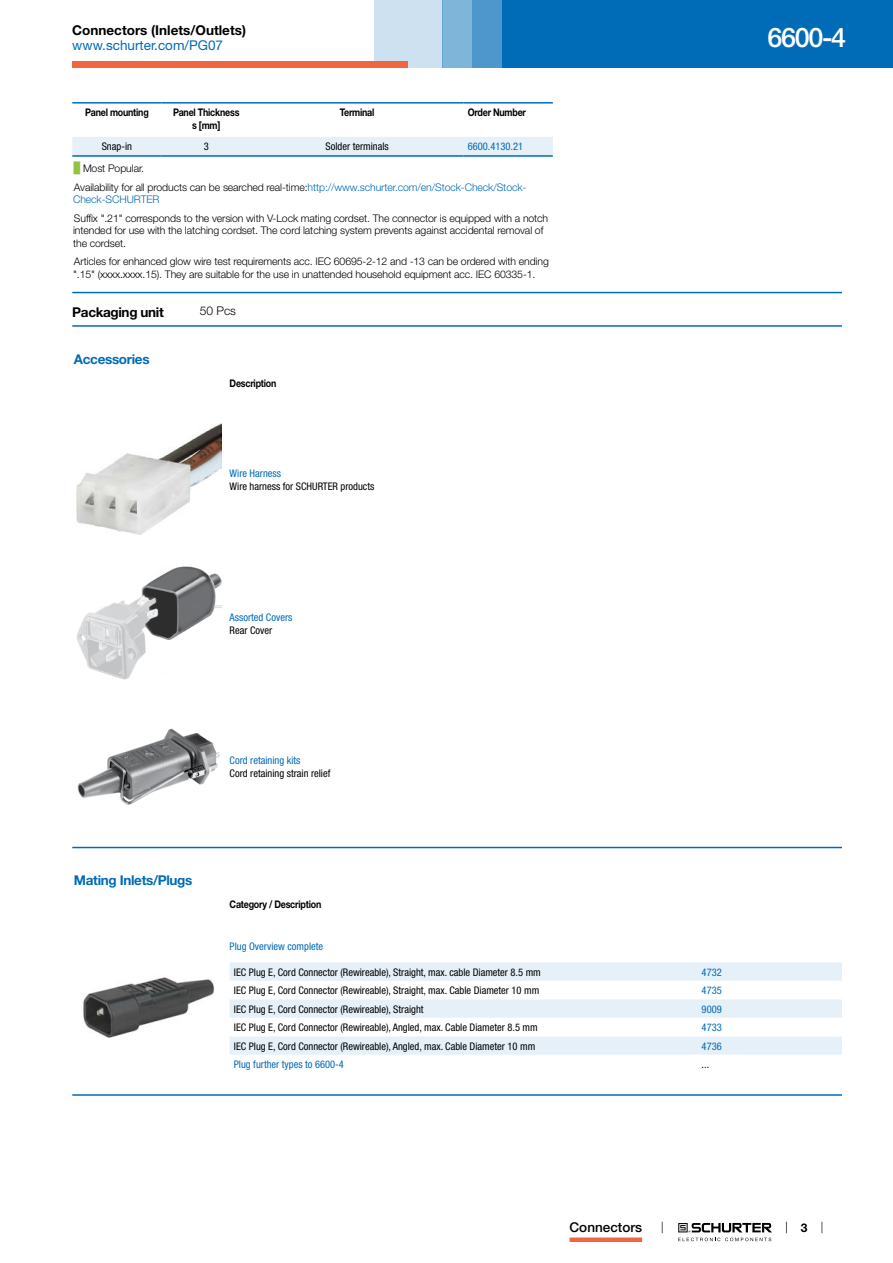
<style>
.page{position:relative;width:893px;height:1263px;background:#fff}
.page>*{position:absolute;margin:0;border:0;box-sizing:border-box;transform-origin:0 0}
.t1{font:500 27px "Helvetica Neue LT";color:#fff}
.t2{font:700 13.5px "Helvetica Neue LT";letter-spacing:-.025em;color:#006bb6}
.t3{font:700 13.5px "Helvetica Neue LT";color:#000}
.t4{font:13.5px "Helvetica Neue LT";color:#006bb6}
.t5{font:700 13.5px "Helvetica Neue LT";letter-spacing:-.025em;color:#000}
.t6{font:500 13.5px "Helvetica Neue LT";color:#000}
.t7{font:300 12px "Helvetica Neue LT";color:#000}
.t8{font:700 12px "Helvetica Neue LT";color:#000}
.t9{font:300 10.5px/12.6px "Helvetica Neue LT";letter-spacing:-.01em;color:#000}
.t10{font:condensed 10.5px "Helvetica Neue LT";color:#000}
.t11{font:condensed 10.5px "Helvetica Neue LT";color:#006bb6}
.t12{font:700 10.5px/12.6px "Helvetica Neue LT";letter-spacing:-.025em;color:#000;text-align:center;scale:.85 1}
.t13{font:300 10.5px "Helvetica Neue LT";letter-spacing:-.01em;color:#006bb6}
.s1{font-family:"Arial Unicode MS";font-weight:400;color:#8dc63f}
.s2{color:#006bb6}
</style>
<div class="page">
<svg style="left:678px;top:1223px;width:94px;height:18px"></svg>
<div style="left:502px;top:0;width:391px;height:68px;background:#006bb6"></div>
<div style="left:442px;top:0;width:30px;height:68px;background:#80b5da"></div>
<div style="left:472px;top:0;width:30px;height:68px;background:#4d97cc"></div>
<div style="left:374px;top:0;width:68px;height:68px;background:#cde1f0"></div>
<div style="left:72px;top:62px;width:336px;height:6px;background:#f26541"></div>
<div style="left:570px;top:1237px;width:72px;height:5px;background:#f26541"></div>
<div style="left:72px;top:137px;width:481px;height:18px;background:#e6f0f8"></div>
<hr style="left:72px;top:102px;width:90px;height:2px;background:#006bb6">
<hr style="left:162px;top:102px;width:89px;height:2px;background:#006bb6">
<hr style="left:251px;top:102px;width:212px;height:2px;background:#006bb6">
<hr style="left:463px;top:102px;width:90px;height:2px;background:#006bb6">
<hr style="left:72px;top:155px;width:90px;height:2px;background:#006bb6">
<hr style="left:162px;top:155px;width:89px;height:2px;background:#006bb6">
<hr style="left:251px;top:155px;width:212px;height:2px;background:#006bb6">
<hr style="left:463px;top:155px;width:90px;height:2px;background:#006bb6">
<hr style="left:72px;top:292px;width:770px;height:1px;background:#006bb6">
<hr style="left:72px;top:325px;width:770px;height:2px;background:#006bb6">
<img style="left:77px;top:424px;width:144px;height:111px">
<img style="left:77px;top:566px;width:144px;height:114px">
<img style="left:77px;top:728px;width:143px;height:77px">
<hr style="left:72px;top:847px;width:770px;height:1px;background:#006bb6">
<img style="left:83px;top:977px;width:131px;height:61px">
<div style="left:230px;top:962px;width:612px;height:19px;background:#e6f0f8"></div>
<svg style="left:230px;top:999px;width:612px;height:56px;fill:#e6f0f8"></svg>
<hr style="left:72px;top:1094px;width:770px;height:2px;background:#006bb6">
<p class="t3" style="left:72px;top:22px;width:175px">Connectors (Inlets/Outlets)</p>
<p class="t4" style="left:72px;top:37px;width:152px">www.schurter.com/PG07</p>
<p class="t12" style="left:85px;top:106px;width:76px">Panel mounting</p>
<p class="t12" style="left:173px;top:106px;width:80px">Panel Thickness s [mm]</p>
<p class="t12" style="left:340px;top:106px;width:42px">Terminal</p>
<p class="t12" style="left:468px;top:106px;width:70px">Order Number</p>
<p class="t10" style="left:102px;top:140px;width:32px">Snap-in</p>
<p class="t10" style="left:204px;top:140px;width:7px">3</p>
<p class="t10" style="left:325px;top:140px;width:65px">Solder terminals</p>
<p class="t11" style="left:468px;top:140px;width:57px">6600.4130.21</p>
<p class="t9" style="left:74px;top:159px;width:454px;line-height:18.5px"><span class="s1">█</span> Most Popular.<br>Availability for all products can be searched real-time:<span class="s2">http://www.schurter.com/en/Stock-Check/Stock-</span></p>
<p class="t13" style="left:73px;top:193px;width:88px">Check-SCHURTER</p>
<p class="t9" style="left:73px;top:212px;width:477px">Suffix ".21" corresponds to the version with V-Lock mating cordset. The connector is equipped with a notch intended for use with the latching cordset. The cord latching system prevents against accidental removal of the cordset.</p>
<p class="t9" style="left:73px;top:255px;width:477px">Articles for enhanced glow wire test requirements acc. IEC 60695-2-12 and -13 can be ordered with ending ".15" (xxxx.xxxx.15). They are suitable for the use in unattended household equipment acc. IEC 60335-1.</p>
<p class="t5" style="left:72px;top:303px;width:93px">Packaging unit</p>
<p class="t7" style="left:200px;top:304px;width:38px">50 Pcs</p>
<p class="t2" style="left:74px;top:350px;width:77px">Accessories</p>
<p class="t12" style="left:230px;top:376px;width:57px">Description</p>
<p class="t11" style="left:230px;top:467px;width:53px">Wire Harness</p>
<p class="t10" style="left:230px;top:480px;width:146px">Wire harness for SCHURTER products</p>
<p class="t11" style="left:230px;top:611px;width:64px">Assorted Covers</p>
<p class="t10" style="left:230px;top:624px;width:44px">Rear Cover</p>
<h1 class="t1" style="left:767px;top:21px;width:80px">6600-4</h1>
<p class="t11" style="left:230px;top:754px;width:72px">Cord retaining kits</p>
<p class="t10" style="left:230px;top:767px;width:102px">Cord retaining strain relief</p>
<p class="t2" style="left:74px;top:872px;width:120px">Mating Inlets/Plugs</p>
<p class="t12" style="left:230px;top:898px;width:109px">Category / Description</p>
<p class="t11" style="left:230px;top:940px;width:95px">Plug Overview complete</p>
<p class="t10" style="left:234px;top:966px;width:308px">IEC Plug E, Cord Connector (Rewireable), Straight, max. cable Diameter 8.5 mm</p>
<p class="t11" style="left:702px;top:966px;width:22px">4732</p>
<p class="t10" style="left:234px;top:984px;width:307px">IEC Plug E, Cord Connector (Rewireable), Straight, max. Cable Diameter 10 mm</p>
<p class="t11" style="left:702px;top:984px;width:22px">4735</p>
<p class="t10" style="left:234px;top:1003px;width:191px">IEC Plug E, Cord Connector (Rewireable), Straight</p>
<p class="t11" style="left:702px;top:1003px;width:22px">9009</p>
<p class="t10" style="left:234px;top:1021px;width:305px">IEC Plug E, Cord Connector (Rewireable), Angled, max. Cable Diameter 8.5 mm</p>
<p class="t11" style="left:702px;top:1021px;width:22px">4733</p>
<p class="t10" style="left:234px;top:1040px;width:303px">IEC Plug E, Cord Connector (Rewireable), Angled, max. Cable Diameter 10 mm</p>
<p class="t11" style="left:702px;top:1040px;width:22px">4736</p>
<p class="t11" style="left:234px;top:1058px;width:112px">Plug further types to 6600-4</p>
<p class="t10" style="left:702px;top:1058px;width:9px">...</p>
<p class="t6" style="left:570px;top:1219px;width:74px">Connectors</p>
<p class="t8" style="left:801px;top:1220px;width:8px">3</p>
</div>
